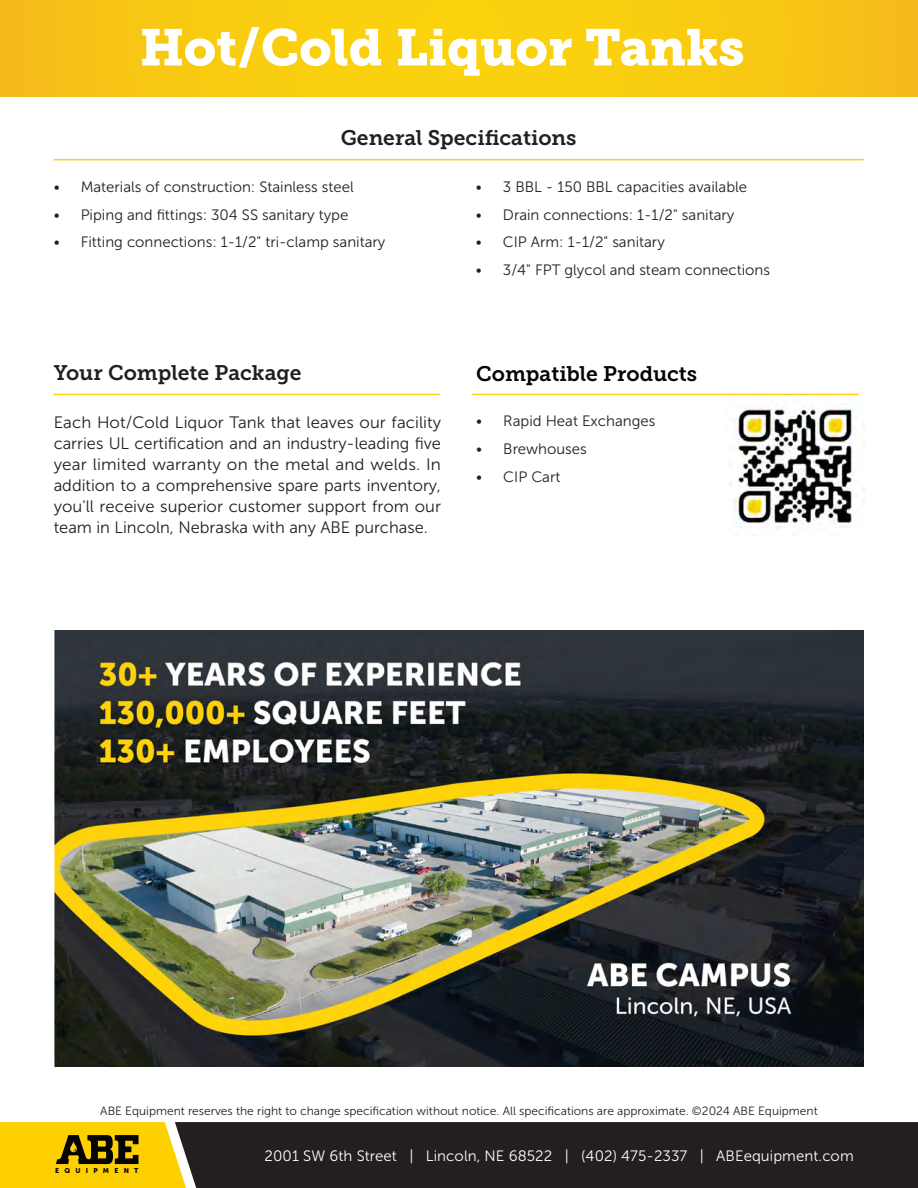
<style>
.page{position:relative;width:918px;height:1188px;background:#fff}
.page>*{position:absolute;margin:0;border:0;box-sizing:border-box;transform-origin:0 0}
.t1{font:51.15px "Museo Slab 900";color:#fff}
.t2{font:21px "Museo Slab 700";color:#231f20}
.t3{font:21px "Museo Slab 700";color:#040503}
.Body_Primary{font:16.5px/21px "Museo Sans 300";color:#231f20;text-align:justify}
.t4{font:15px "Museo Sans 300";color:#231f20}
.t5{font:15px "Museo Sans 300";letter-spacing:.005em;color:#fff}
.t6{font:12px "Museo Sans 300";color:#231f20}
.t7{font:6.9px "Museo Sans 900";letter-spacing:.76em;color:#040503}
</style>
<div class="page">
<svg style="left:0;top:0;width:918px;height:96px;background:#f8c912"></svg>
<div style="left:195px;top:1122px;width:723px;height:66px;background:#231f20"></div>
<svg style="left:0;top:1122px;width:195px;height:66px;background:#d9b40f"></svg>
<hr style="left:54px;top:394px;width:386px;height:1px;background:#fad20e">
<hr style="left:54px;top:159px;width:810px;height:1px;background:#fad20e">
<hr style="left:472px;top:394px;width:387px;height:1px;background:#fad20e">
<img style="left:725px;top:396px;width:139px;height:139px">
<img style="left:54px;top:630px;width:810px;height:436px">
<p class="t1" style="left:140px;top:18px;width:606px">Hot/Cold Liquor Tanks</p>
<p class="t2" style="left:341px;top:126px;width:237px">General Specifications</p>
<p class="t4" style="left:54px;top:179px;width:302px">• Materials of construction: Stainless steel</p>
<p class="t4" style="left:54px;top:206px;width:296px">• Piping and fittings: 304 SS sanitary type</p>
<p class="t4" style="left:54px;top:234px;width:333px">• Fitting connections: 1-1/2" tri-clamp sanitary</p>
<p class="t4" style="left:476px;top:179px;width:273px">• 3 BBL - 150 BBL capacities available</p>
<p class="t4" style="left:476px;top:206px;width:260px">• Drain connections: 1-1/2" sanitary</p>
<p class="t4" style="left:476px;top:234px;width:190px">• CIP Arm: 1-1/2" sanitary</p>
<p class="t4" style="left:476px;top:262px;width:296px">• 3/4" FPT glycol and steam connections</p>
<p class="t2" style="left:54px;top:361px;width:249px">Your Complete Package</p>
<p class="t3" style="left:476px;top:362px;width:223px">Compatible Products</p>
<p class="Body_Primary" style="left:54px;top:412px;width:389px">Each Hot/Cold Liquor Tank that leaves our facility carries UL certification and an industry-leading five year limited warranty on the metal and welds. In addition to a comprehensive spare parts inventory, you'll receive superior customer support from our team in Lincoln, Nebraska with any ABE purchase.</p>
<p class="t4" style="left:476px;top:413px;width:181px">• Rapid Heat Exchanges</p>
<p class="t4" style="left:476px;top:441px;width:112px">• Brewhouses</p>
<p class="t4" style="left:476px;top:469px;width:86px">• CIP Cart</p>
<p class="t6" style="left:100px;top:1104px;width:719px">ABE Equipment reserves the right to change specification without notice. All specifications are approximate. ©2024 ABE Equipment</p>
<p class="t7" style="left:55px;top:1167px;width:85px">EQUIPMENT</p>
<p class="t5" style="left:265px;top:1148px;width:591px">2001 SW 6th Street | Lincoln, NE 68522 | (402) 475-2337 | ABEequipment.com</p>
</div>
